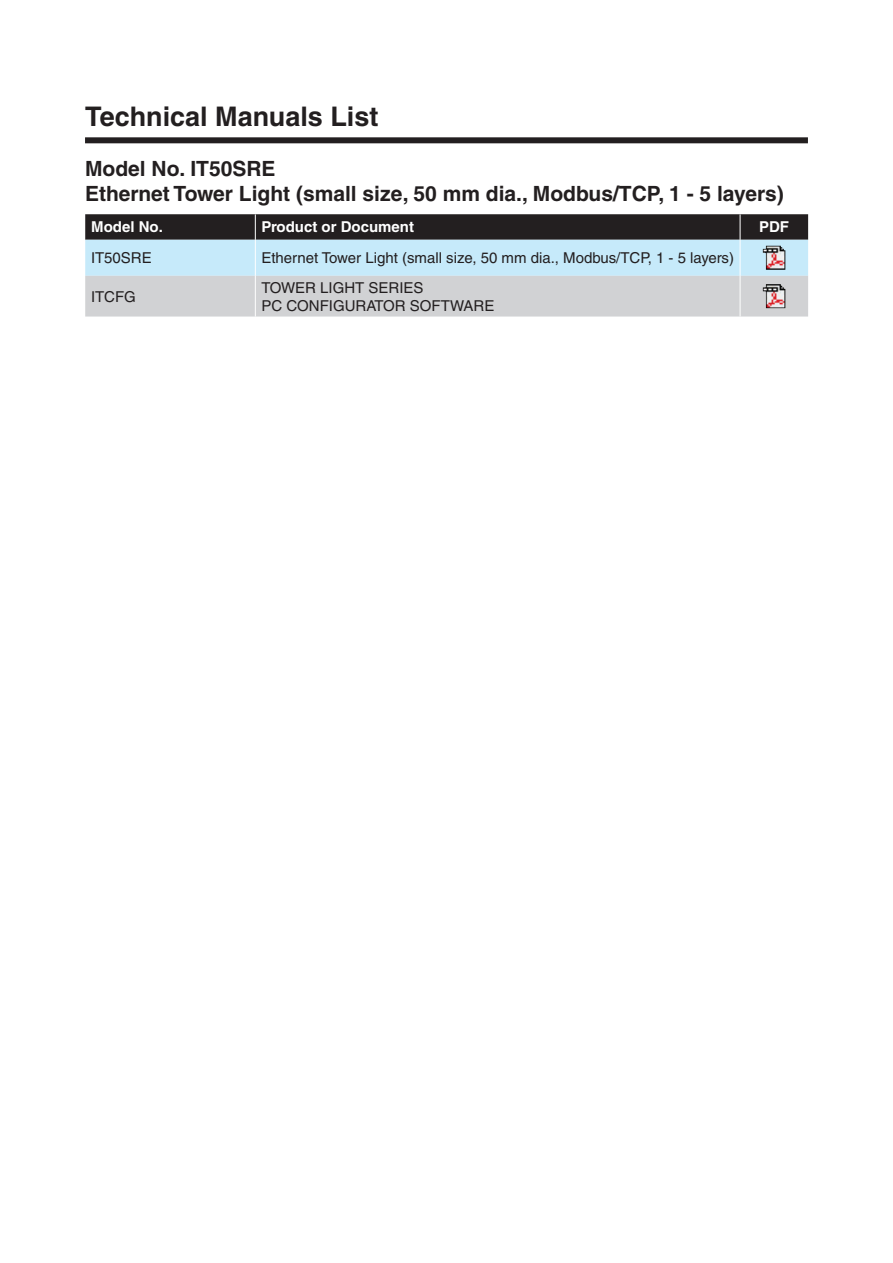
<style>
.page{position:relative;width:893px;height:1263px;background:#fff}
.page>*{position:absolute;margin:0;border:0;box-sizing:border-box;transform-origin:0 0}
.t1{font:700 27px "Helvetica LT Std";color:#231f20}
.t2{font:700 21px/25.2px "Helvetica LT Std";color:#231f20}
.t3{font:15px/18px "Helvetica LT Std";color:#231f20}
.t4{font:700 15px "Helvetica LT Std";color:#fff}
</style>
<div class="page">
<svg style="left:85px;top:214px;width:723px;height:103px;background:#a2aeb4"></svg>
<hr style="left:255px;top:240px;width:1px;height:36px;background:#fff">
<hr style="left:740px;top:240px;width:1px;height:36px;background:#fff">
<hr style="left:255px;top:276px;width:1px;height:41px;background:#fff">
<hr style="left:740px;top:276px;width:1px;height:41px;background:#fff">
<img style="left:763px;top:246px;width:22px;height:24px">
<img style="left:763px;top:284px;width:22px;height:24px">
<div style="left:85px;top:137px;width:723px;height:6px;background:#231f20"></div>
<h1 class="t1" style="left:85px;top:100px;width:295px">Technical Manuals List</h1>
<h2 class="t2" style="left:85px;top:156px;width:700px">Model No. IT50SRE<br>Ethernet Tower Light (small size, 50 mm dia., Modbus/TCP, 1 - 5 layers)</h2>
<p class="t4" style="left:91px;top:218px;width:73px">Model No.</p>
<p class="t4" style="left:261px;top:218px;width:154px">Product or Document</p>
<p class="t4" style="left:759px;top:218px;width:32px">PDF</p>
<p class="t3" style="left:91px;top:249px;width:62px">IT50SRE</p>
<p class="t3" style="left:261px;top:249px;width:474px">Ethernet Tower Light (small size, 50 mm dia., Modbus/TCP, 1 - 5 layers)</p>
<p class="t3" style="left:91px;top:287px;width:46px">ITCFG</p>
<p class="t3" style="left:261px;top:278px;width:234px">TOWER LIGHT SERIES<br>PC CONFIGURATOR SOFTWARE</p>
</div>
